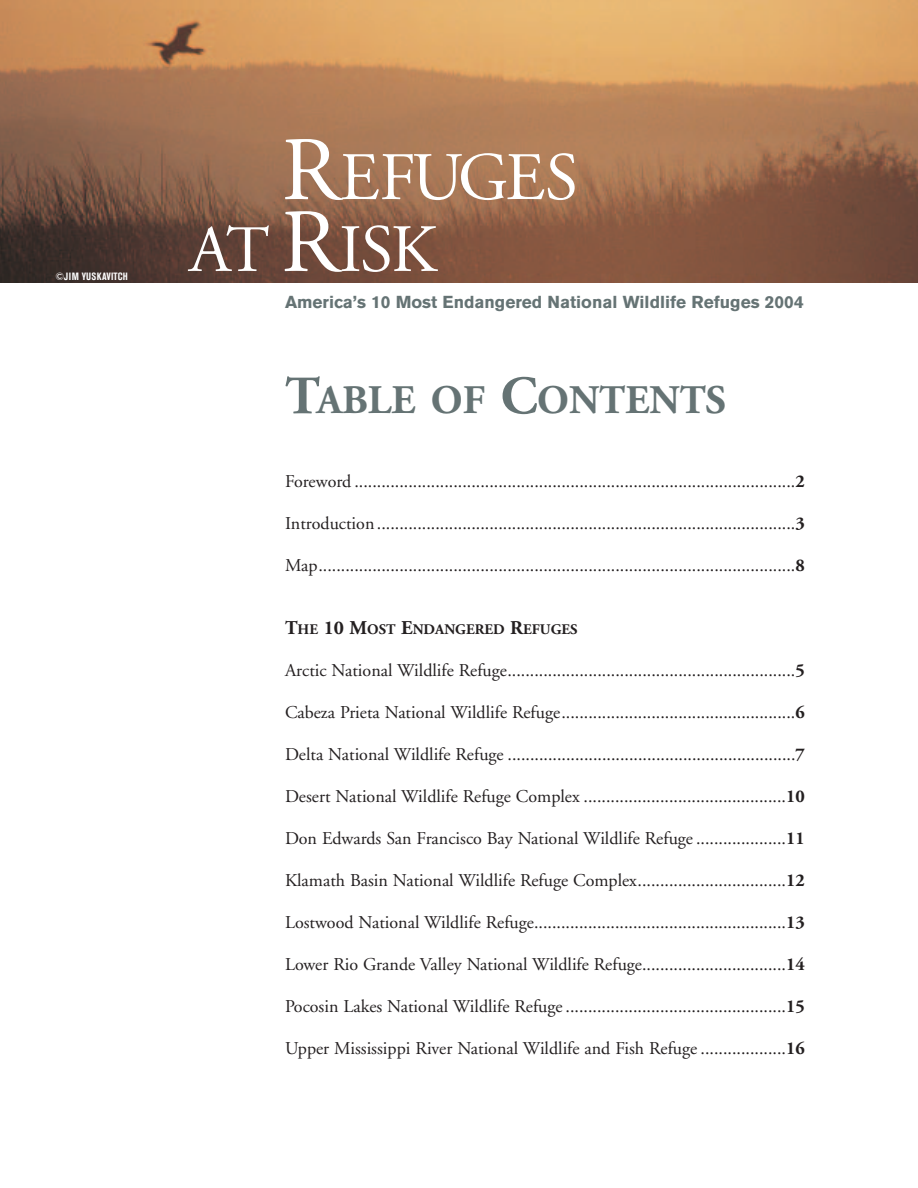
<style>
.page{position:relative;width:918px;height:1188px;background:#fff}
.page>*{position:absolute;margin:0;border:0;box-sizing:border-box;transform-origin:0 0}
.t1{font:67.8px "Adobe Garamond";letter-spacing:-.045em;color:#fff}
.t2{font:67.5px "Adobe Garamond";color:#fff}
.t3{font:700 40.5px "Adobe Garamond";color:#657374}
.t4{font:18px "Adobe Garamond";color:#231f20}
.t5{font:700 17.25px "Akzidenz Grotesk BE";color:#657374}
.t6{font:700 14.7px "Adobe Garamond";color:#231f20}
.t7{font:700 condensed 10.5px "Akzidenz Grotesk BE";letter-spacing:.035em;color:#fff}
.s1{font-size:90.45px}
.s2{font-size:66px}
.s3{font-size:90px}
.s4{font-size:54px}
.s5{font-weight:700}
.s6{font-size:19.5px}
</style>
<div class="page">
<img style="left:0;top:0;width:918px;height:283px">
<p class="t7" style="left:56px;top:272px;width:74px">©JIM YUSKAVITCH</p>
<h1 class="t1" style="left:282px;top:150px;width:298px"><span class="s1">R</span>EFUGES</h1>
<h2 class="t2" style="left:190px;top:222px;width:248px"><span class="s2">AT</span> <span class="s3">R</span>ISK</h2>
<p class="t5" style="left:285px;top:296px;width:520px">America’s 10 Most Endangered National Wildlife Refuges 2004</p>
<h3 class="t3" style="left:285px;top:384px;width:442px"><span class="s4">T</span>ABLE OF <span class="s4">C</span>ONTENTS</h3>
<p class="t4" style="left:285px;top:474px;width:521px">Foreword ..................................................................................................<span class="s5">2</span></p>
<p class="t4" style="left:285px;top:516px;width:521px">Introduction .............................................................................................<span class="s5">3</span></p>
<p class="t4" style="left:285px;top:558px;width:521px">Map..........................................................................................................<span class="s5">8</span></p>
<p class="t6" style="left:285px;top:623px;width:294px"><span class="s6">T</span>HE <span class="s6">10 M</span>OST <span class="s6">E</span>NDANGERED <span class="s6">R</span>EFUGES</p>
<p class="t4" style="left:285px;top:663px;width:521px">Arctic National Wildlife Refuge................................................................<span class="s5">5</span></p>
<p class="t4" style="left:285px;top:705px;width:521px">Cabeza Prieta National Wildlife Refuge....................................................<span class="s5">6</span></p>
<p class="t4" style="left:285px;top:747px;width:521px">Delta National Wildlife Refuge ................................................................<span class="s5">7</span></p>
<p class="t4" style="left:285px;top:789px;width:521px">Desert National Wildlife Refuge Complex .............................................<span class="s5">10</span></p>
<p class="t4" style="left:285px;top:831px;width:521px">Don Edwards San Francisco Bay National Wildlife Refuge ....................<span class="s5">11</span></p>
<p class="t4" style="left:285px;top:873px;width:521px">Klamath Basin National Wildlife Refuge Complex.................................<span class="s5">12</span></p>
<p class="t4" style="left:285px;top:915px;width:521px">Lostwood National Wildlife Refuge........................................................<span class="s5">13</span></p>
<p class="t4" style="left:285px;top:957px;width:521px">Lower Rio Grande Valley National Wildlife Refuge................................<span class="s5">14</span></p>
<p class="t4" style="left:285px;top:999px;width:521px">Pocosin Lakes National Wildlife Refuge .................................................<span class="s5">15</span></p>
<p class="t4" style="left:285px;top:1041px;width:521px">Upper Mississippi River National Wildlife and Fish Refuge ...................<span class="s5">16</span></p>
</div>
